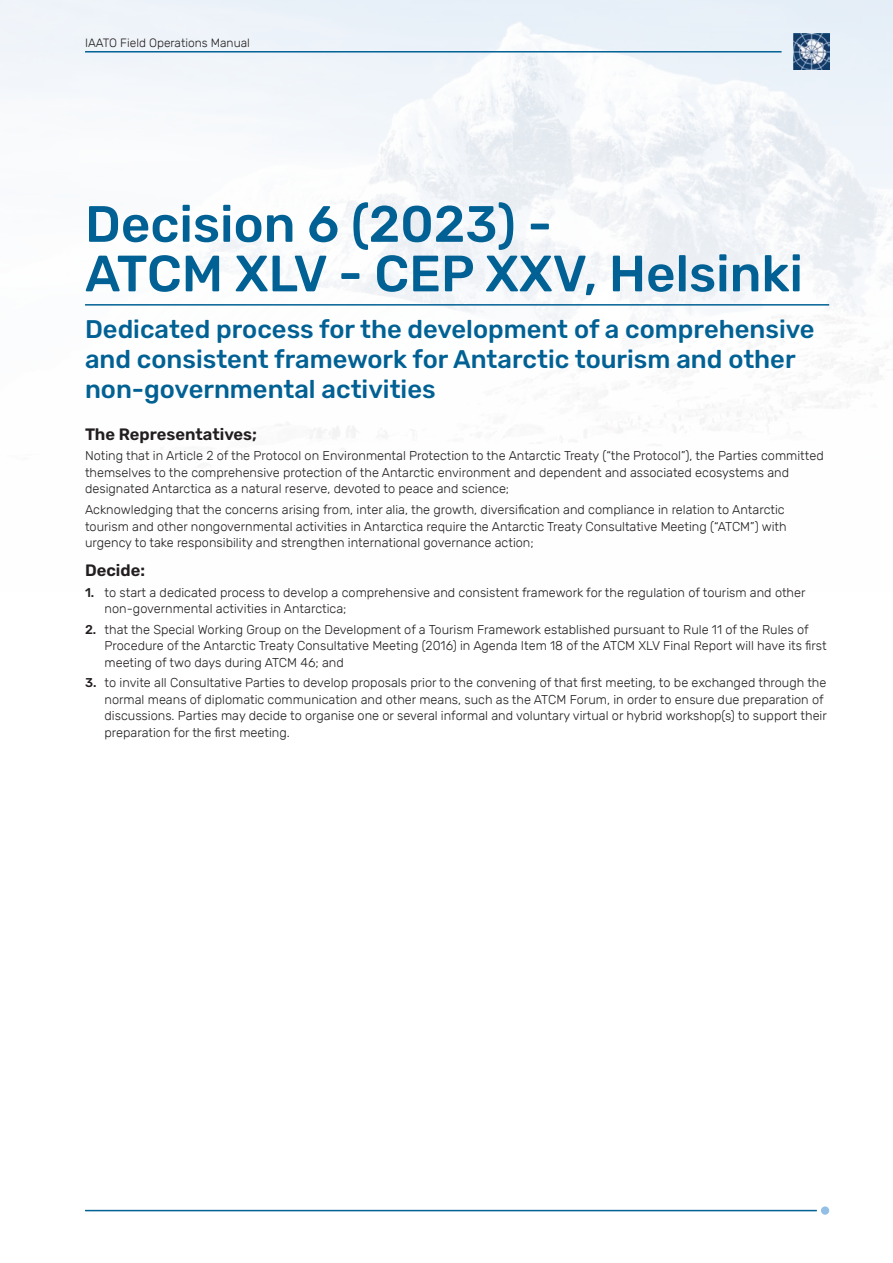
<style>
.page{position:relative;width:893px;height:1263px;background:#fff}
.page>*{position:absolute;margin:0;border:0;box-sizing:border-box;transform-origin:0 0}
.t1{font:500 51px/49.5px "Rubik";color:#016194}
.t2{font:500 25.5px/30px "Rubik";color:#016194}
.t3{font:600 16.5px "Rubik";color:#231f20}
.t4{font:300 12.75px/16.5px "Rubik";color:#231f20}
.t5{font:300 12px "Rubik";color:#231f20}
.s1{font-weight:500}
</style>
<div class="page">
<div style="left:821px;top:1206px;width:8px;height:9px;background:#93bee5;border-radius:50%"></div>
<img style="left:0;top:0;width:893px;height:445px">
<hr style="left:85px;top:1210px;width:732px;height:1px;background:#016194">
<img style="left:793px;top:34px;width:36px;height:36px">
<hr style="left:85px;top:51px;width:697px;height:2px;background:#016194">
<hr style="left:85px;top:304px;width:744px;height:2px;background:#016194">
<p class="t5" style="left:85px;top:37px;width:166px">IAATO Field Operations Manual</p>
<h1 class="t1" style="left:85px;top:201px;width:719px">Decision 6 (2023) -<br>ATCM XLV - CEP XXV, Helsinki</h1>
<h2 class="t2" style="left:85px;top:315px;width:731px">Dedicated process for the development of a comprehensive and consistent framework for Antarctic tourism and other non-governmental activities</h2>
<p class="t3" style="left:85px;top:425px;width:174px">The Representatives;</p>
<p class="t4" style="left:85px;top:448px;width:740px">Noting that in Article 2 of the Protocol on Environmental Protection to the Antarctic Treaty (“the Protocol”), the Parties committed themselves to the comprehensive protection of the Antarctic environment and dependent and associated ecosystems and designated Antarctica as a natural reserve, devoted to peace and science;</p>
<p class="t4" style="left:85px;top:502px;width:703px">Acknowledging that the concerns arising from, inter alia, the growth, diversification and compliance in relation to Antarctic tourism and other nongovernmental activities in Antarctica require the Antarctic Treaty Consultative Meeting (“ATCM”) with urgency to take responsibility and strengthen international governance action;</p>
<p class="t3" style="left:85px;top:561px;width:62px">Decide:</p>
<p class="t4" style="left:105px;top:584px;width:702px;text-indent:-20px"><span class="s1">1.</span> to start a dedicated process to develop a comprehensive and consistent framework for the regulation of tourism and other non-governmental activities in Antarctica;</p>
<p class="t4" style="left:105px;top:621px;width:724px;text-indent:-20px"><span class="s1">2.</span> that the Special Working Group on the Development of a Tourism Framework established pursuant to Rule 11 of the Rules of<br>Procedure of the Antarctic Treaty Consultative Meeting (2016) in Agenda Item 18 of the ATCM XLV Final Report will have its first meeting of two days during ATCM 46; and</p>
<p class="t4" style="left:105px;top:675px;width:724px;text-indent:-20px"><span class="s1">3.</span> to invite all Consultative Parties to develop proposals prior to the convening of that first meeting, to be exchanged through the normal means of diplomatic communication and other means, such as the ATCM Forum, in order to ensure due preparation of discussions. Parties may decide to organise one or several informal and voluntary virtual or hybrid workshop(s) to support their preparation for the first meeting.</p>
</div>
